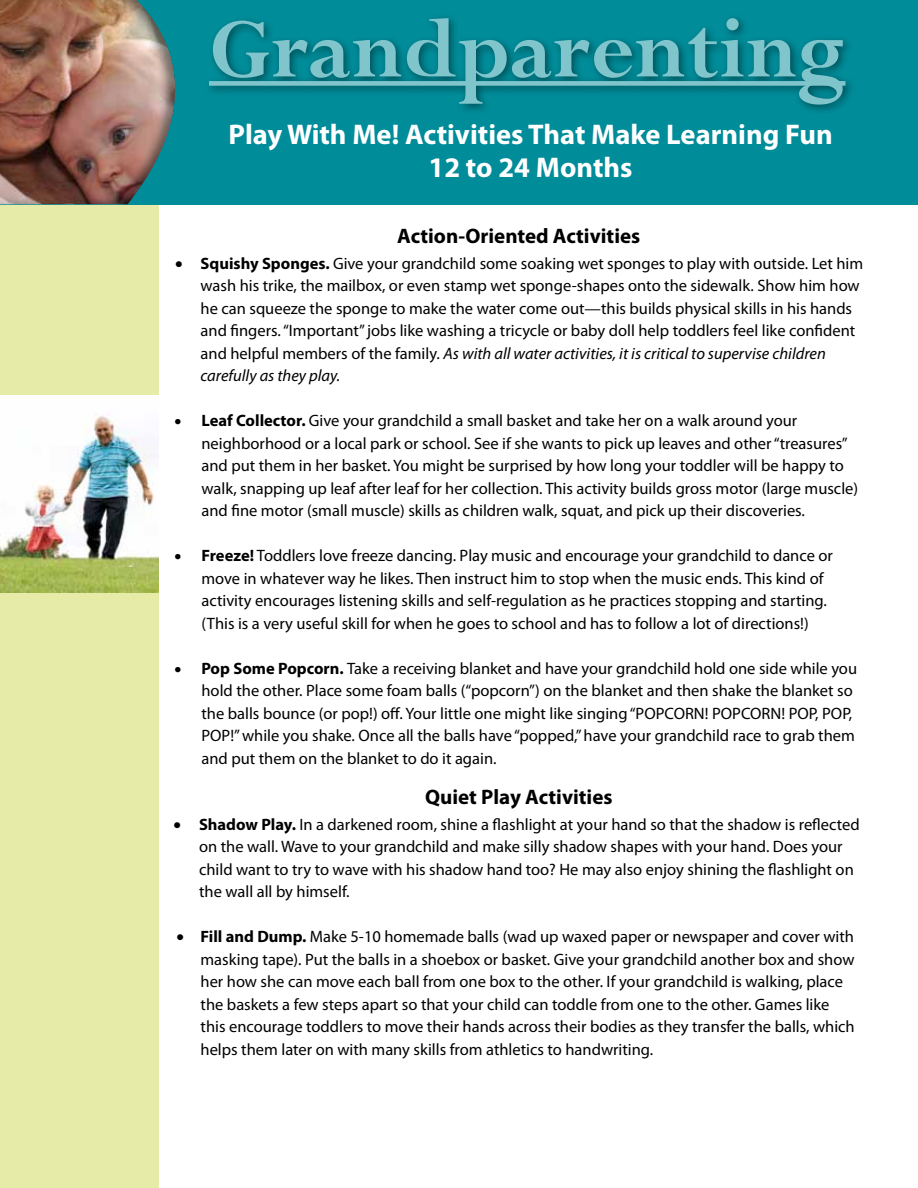
<style>
.page{position:relative;width:918px;height:1188px;background:#fff}
.page>*{position:absolute;margin:0;border:0;box-sizing:border-box;transform-origin:0 0}
.t1{font:700 93px "Perpetua";color:#80c5cc}
.t2{font:700 28.5px/33px "Myriad Pro";color:#fff;text-align:center}
.t3{font:700 21px "Myriad Pro";color:#000}
.t4{font:16.5px/22.5px "Myriad Pro";color:#000}
.s1{font-weight:700}
.s2{font-style:italic}
</style>
<div class="page">
<div style="left:0;top:204px;width:158px;height:984px;background:#e6eba7"></div>
<div style="left:0;top:0;width:918px;height:204px;background:#008c99"></div>
<div style="left:0;top:0;width:178px;height:207px;background:#000;opacity:.52"></div>
<div style="left:204px;top:13px;width:652px;height:102px;background:#000;opacity:.45"></div>
<div style="left:209px;top:81px;width:637px;height:5px;background:#80c5cc"></div>
<img style="left:0;top:396px;width:158px;height:197px">
<h1 class="t1" style="left:209px;top:-9px;width:638px">Grandparenting</h1>
<h2 class="t2" style="left:228px;top:117px;width:606px">Play With Me! Activities That Make Learning Fun<br>12 to 24 Months</h2>
<p class="t3" style="left:397px;top:223px;width:245px">Action-Oriented Activities</p>
<p class="t4" style="left:201px;top:252px;width:664px;text-indent:-25px">• <span class="s1">Squishy Sponges.</span> Give your grandchild some soaking wet sponges to play with outside. Let him wash his trike, the mailbox, or even stamp wet sponge-shapes onto the sidewalk. Show him how he can squeeze the sponge to make the water come out—this builds physical skills in his hands and fingers. “Important” jobs like washing a tricycle or baby doll help toddlers feel like confident and helpful members of the family. <span class="s2">As with all water activities, it is critical to supervise children carefully as they play.</span></p>
<p class="t4" style="left:201px;top:409px;width:658px;text-indent:-27px">• <span class="s1">Leaf Collector.</span> Give your grandchild a small basket and take her on a walk around your neighborhood or a local park or school. See if she wants to pick up leaves and other “treasures” and put them in her basket. You might be surprised by how long your toddler will be happy to walk, snapping up leaf after leaf for her collection. This activity builds gross motor (large muscle) and fine motor (small muscle) skills as children walk, squat, and pick up their discoveries.</p>
<p class="t4" style="left:201px;top:544px;width:633px;text-indent:-27px">• <span class="s1">Freeze!</span> Toddlers love freeze dancing. Play music and encourage your grandchild to dance or move in whatever way he likes. Then instruct him to stop when the music ends. This kind of activity encourages listening skills and self-regulation as he practices stopping and starting. (This is a very useful skill for when he goes to school and has to follow a lot of directions!)</p>
<p class="t4" style="left:201px;top:657px;width:657px;text-indent:-27px">• <span class="s1">Pop Some Popcorn.</span> Take a receiving blanket and have your grandchild hold one side while you hold the other. Place some foam balls (“popcorn”) on the blanket and then shake the blanket so the balls bounce (or pop!) off. Your little one might like singing “POPCORN! POPCORN! POP, POP, POP!” while you shake. Once all the balls have “popped,” have your grandchild race to grab them and put them on the blanket to do it again.</p>
<p class="t3" style="left:425px;top:784px;width:189px">Quiet Play Activities</p>
<p class="t4" style="left:199px;top:813px;width:662px;text-indent:-25px">• <span class="s1">Shadow Play.</span> In a darkened room, shine a flashlight at your hand so that the shadow is reflected on the wall. Wave to your grandchild and make silly shadow shapes with your hand. Does your child want to try to wave with his shadow hand too? He may also enjoy shining the flashlight on the wall all by himself.</p>
<p class="t4" style="left:201px;top:925px;width:656px;text-indent:-24px">• <span class="s1">Fill and Dump.</span> Make 5-10 homemade balls (wad up waxed paper or newspaper and cover with masking tape). Put the balls in a shoebox or basket. Give your grandchild another box and show her how she can move each ball from one box to the other. If your grandchild is walking, place the baskets a few steps apart so that your child can toddle from one to the other. Games like this encourage toddlers to move their hands across their bodies as they transfer the balls, which helps them later on with many skills from athletics to handwriting.</p>
</div>
